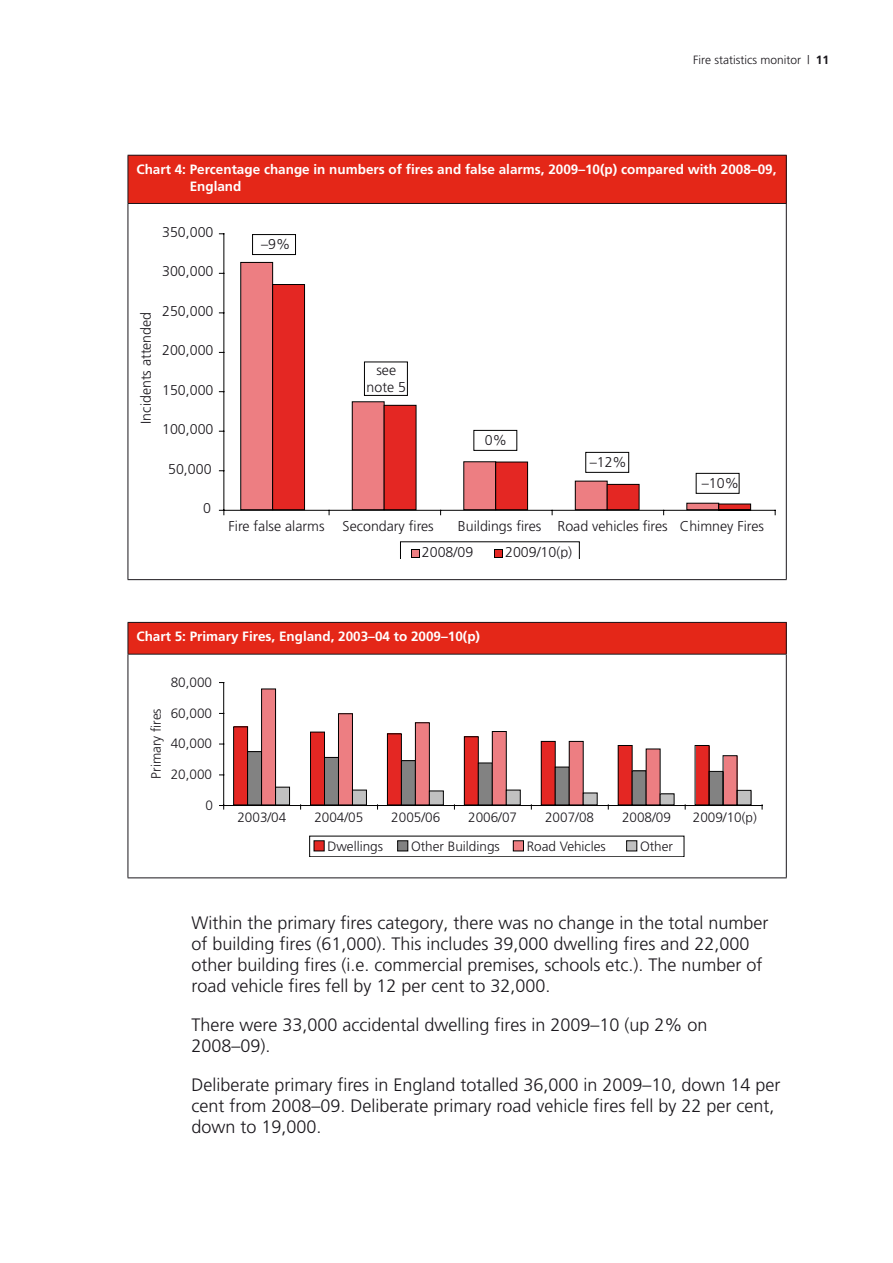
<style>
.page{position:relative;width:893px;height:1263px;background:#fff}
.page>*{position:absolute;margin:0;border:0;box-sizing:border-box;transform-origin:0 0}
.BODY_num{font:300 18px/21px "Frutiger";color:#1a171c}
.t1{font:300 14.25px/17.1px "Frutiger";color:#1a171c;text-align:center}
.TABLE_HEAD{font:700 13.5px/16.5px "Frutiger";color:#fff}
.t2{font:300 13.5px "Frutiger";color:#1a171c}
.t3{font:300 12px "Frutiger";color:#1a171c}
.s1{font-weight:700}
</style>
<div class="page">
<div style="left:128px;top:155px;width:658px;height:48px;background:#e42718"></div>
<hr style="left:128px;top:155px;width:659px;height:1px;background:#1a171c">
<hr style="left:128px;top:156px;width:1px;height:47px;background:#1a171c">
<hr style="left:786px;top:156px;width:1px;height:47px;background:#1a171c">
<hr style="left:128px;top:203px;width:659px;height:1px;background:#1a171c">
<hr style="left:128px;top:204px;width:1px;height:375px;background:#1a171c">
<hr style="left:786px;top:204px;width:1px;height:375px;background:#1a171c">
<hr style="left:128px;top:579px;width:659px;height:1px;background:#1a171c">
<svg style="left:219px;top:233px;width:556px;height:282px"></svg>
<svg style="left:400px;top:541px;width:180px;height:17px"></svg>
<svg style="left:252px;top:234px;width:488px;height:260px"></svg>
<div style="left:128px;top:622px;width:658px;height:32px;background:#e42718"></div>
<hr style="left:128px;top:622px;width:659px;height:1px;background:#1a171c">
<hr style="left:128px;top:623px;width:1px;height:31px;background:#1a171c">
<hr style="left:786px;top:623px;width:1px;height:31px;background:#1a171c">
<hr style="left:128px;top:654px;width:659px;height:1px;background:#1a171c">
<hr style="left:128px;top:654px;width:1px;height:223px;background:#1a171c">
<hr style="left:786px;top:654px;width:1px;height:223px;background:#1a171c">
<hr style="left:128px;top:877px;width:659px;height:1px;background:#1a171c">
<div style="left:234px;top:727px;width:14px;height:78px;background:#e42723"></div>
<div style="left:233px;top:726px;width:15px;height:79px;border:1px solid #010000"></div>
<div style="left:311px;top:732px;width:14px;height:73px;background:#e42723"></div>
<div style="left:310px;top:732px;width:15px;height:73px;border:1px solid #010000"></div>
<div style="left:387px;top:734px;width:14px;height:71px;background:#e42723"></div>
<div style="left:387px;top:733px;width:15px;height:72px;border:1px solid #010000"></div>
<div style="left:464px;top:737px;width:14px;height:68px;background:#e42723"></div>
<div style="left:464px;top:736px;width:15px;height:69px;border:1px solid #010000"></div>
<div style="left:541px;top:741px;width:14px;height:64px;background:#e42723"></div>
<div style="left:541px;top:741px;width:15px;height:64px;border:1px solid #010000"></div>
<div style="left:618px;top:745px;width:14px;height:60px;background:#e42723"></div>
<div style="left:696px;top:746px;width:14px;height:59px;background:#e42723"></div>
<div style="left:248px;top:752px;width:14px;height:53px;background:#828282"></div>
<div style="left:247px;top:751px;width:15px;height:54px;border:1px solid #010000"></div>
<div style="left:325px;top:757px;width:14px;height:48px;background:#828282"></div>
<div style="left:324px;top:757px;width:15px;height:48px;border:1px solid #010000"></div>
<div style="left:401px;top:761px;width:14px;height:44px;background:#828282"></div>
<div style="left:401px;top:760px;width:15px;height:45px;border:1px solid #010000"></div>
<div style="left:478px;top:763px;width:14px;height:42px;background:#828282"></div>
<div style="left:478px;top:762px;width:15px;height:43px;border:1px solid #010000"></div>
<div style="left:555px;top:767px;width:14px;height:38px;background:#828282"></div>
<div style="left:555px;top:767px;width:15px;height:38px;border:1px solid #010000"></div>
<div style="left:632px;top:771px;width:14px;height:34px;background:#828282"></div>
<div style="left:632px;top:770px;width:14px;height:35px;border:1px solid #010000"></div>
<div style="left:710px;top:772px;width:14px;height:33px;background:#828282"></div>
<div style="left:709px;top:771px;width:14px;height:34px;border:1px solid #010000"></div>
<div style="left:262px;top:689px;width:14px;height:116px;background:#ed7e82"></div>
<div style="left:261px;top:689px;width:15px;height:116px;border:1px solid #010000"></div>
<div style="left:339px;top:714px;width:13px;height:91px;background:#ed7e82"></div>
<div style="left:338px;top:713px;width:15px;height:92px;border:1px solid #010000"></div>
<div style="left:415px;top:723px;width:14px;height:82px;background:#ed7e82"></div>
<div style="left:415px;top:722px;width:15px;height:83px;border:1px solid #010000"></div>
<div style="left:492px;top:731px;width:14px;height:74px;background:#ed7e82"></div>
<div style="left:492px;top:731px;width:15px;height:74px;border:1px solid #010000"></div>
<div style="left:569px;top:741px;width:14px;height:64px;background:#ed7e82"></div>
<div style="left:646px;top:749px;width:14px;height:56px;background:#ed7e82"></div>
<div style="left:724px;top:756px;width:14px;height:49px;background:#ed7e82"></div>
<div style="left:723px;top:755px;width:14px;height:50px;border:1px solid #010000"></div>
<div style="left:276px;top:787px;width:14px;height:18px;background:#c1c1c1"></div>
<div style="left:275px;top:787px;width:15px;height:18px;border:1px solid #010000"></div>
<div style="left:352px;top:790px;width:14px;height:15px;background:#c1c1c1"></div>
<div style="left:352px;top:790px;width:15px;height:15px;border:1px solid #010000"></div>
<div style="left:429px;top:791px;width:14px;height:14px;background:#c1c1c1"></div>
<div style="left:429px;top:790px;width:15px;height:15px;border:1px solid #010000"></div>
<div style="left:506px;top:790px;width:14px;height:15px;background:#c1c1c1"></div>
<div style="left:506px;top:790px;width:15px;height:15px;border:1px solid #010000"></div>
<div style="left:583px;top:793px;width:14px;height:12px;background:#c1c1c1"></div>
<div style="left:583px;top:793px;width:15px;height:12px;border:1px solid #010000"></div>
<div style="left:660px;top:794px;width:14px;height:11px;background:#c1c1c1"></div>
<div style="left:738px;top:791px;width:14px;height:14px;background:#c1c1c1"></div>
<div style="left:737px;top:790px;width:14px;height:15px;border:1px solid #010000"></div>
<hr style="left:223px;top:682px;width:1px;height:123px;background:#010000">
<hr style="left:224px;top:805px;width:538px;height:1px;background:#010000">
<div style="left:314px;top:841px;width:10px;height:10px;background:#e42723"></div>
<div style="left:398px;top:841px;width:10px;height:10px;background:#828282"></div>
<div style="left:397px;top:840px;width:11px;height:11px;border:1px solid #010000"></div>
<div style="left:514px;top:841px;width:9px;height:10px;background:#ed7e82"></div>
<div style="left:513px;top:840px;width:11px;height:11px;border:1px solid #010000"></div>
<div style="left:627px;top:841px;width:9px;height:10px;background:#c1c1c1"></div>
<div style="left:626px;top:840px;width:11px;height:11px;border:1px solid #010000"></div>
<p class="t3" style="left:693px;top:53px;width:137px">Fire statistics monitor | <span class="s1">11</span></p>
<p class="TABLE_HEAD" style="left:190px;top:161px;width:588px;text-indent:-53px">Chart 4: Percentage change in numbers of fires and false alarms, 2009–10(p) compared with 2008–09,<br>England</p>
<p class="t1" style="left:137px;top:424px;width:114px;rotate:-90deg">Incidents attended</p>
<p class="t1" style="left:162px;top:223px;width:53px">350,000</p>
<p class="t1" style="left:162px;top:263px;width:53px">300,000</p>
<p class="t1" style="left:162px;top:302px;width:53px">250,000</p>
<p class="t1" style="left:162px;top:342px;width:53px">200,000</p>
<p class="t1" style="left:162px;top:381px;width:53px">150,000</p>
<p class="t1" style="left:162px;top:421px;width:53px">100,000</p>
<p class="t1" style="left:168px;top:460px;width:45px">50,000</p>
<p class="t1" style="left:203px;top:500px;width:9px">0</p>
<p class="t1" style="left:261px;top:236px;width:31px">–9%</p>
<p class="t1" style="left:367px;top:361px;width:41px">see note 5</p>
<p class="t1" style="left:485px;top:432px;width:24px">0%</p>
<p class="t1" style="left:590px;top:453px;width:39px">–12%</p>
<p class="t1" style="left:702px;top:474px;width:39px">–10%</p>
<p class="t1" style="left:229px;top:517px;width:97px">Fire false alarms</p>
<p class="t1" style="left:343px;top:517px;width:93px">Secondary fires</p>
<p class="t1" style="left:458px;top:517px;width:308px">Buildings fires Road vehicles fires Chimney Fires</p>
<p class="t1" style="left:422px;top:544px;width:53px">2008/09</p>
<p class="t1" style="left:505px;top:544px;width:69px">2009/10(p)</p>
<p class="TABLE_HEAD" style="left:136px;top:628px;width:345px">Chart 5: Primary Fires, England, 2003–04 to 2009–10(p)</p>
<p class="t2" style="left:171px;top:675px;width:43px">80,000</p>
<p class="t2" style="left:171px;top:705px;width:43px">60,000</p>
<p class="t2" style="left:148px;top:779px;width:72px;rotate:-90deg">Primary fires</p>
<p class="t2" style="left:171px;top:736px;width:43px">40,000</p>
<p class="t2" style="left:171px;top:767px;width:43px">20,000</p>
<p class="t2" style="left:206px;top:797px;width:9px">0</p>
<p class="t2" style="left:237px;top:810px;width:50px">2003/04</p>
<p class="t2" style="left:314px;top:810px;width:50px">2004/05</p>
<p class="t2" style="left:391px;top:810px;width:50px">2005/06</p>
<p class="t2" style="left:468px;top:810px;width:50px">2006/07</p>
<p class="t2" style="left:545px;top:810px;width:50px">2007/08</p>
<p class="t2" style="left:622px;top:810px;width:50px">2008/09</p>
<p class="t2" style="left:693px;top:810px;width:65px">2009/10(p)</p>
<p class="t2" style="left:327px;top:839px;width:57px">Dwellings</p>
<p class="t2" style="left:411px;top:839px;width:90px">Other Buildings</p>
<p class="t2" style="left:527px;top:839px;width:81px">Road Vehicles</p>
<p class="t2" style="left:640px;top:839px;width:35px">Other</p>
<p class="BODY_num" style="left:191px;top:912px;width:579px">Within the primary fires category, there was no change in the total number of building fires (61,000). This includes 39,000 dwelling fires and 22,000 other building fires (i.e. commercial premises, schools etc.). The number of road vehicle fires fell by 12 per cent to 32,000.</p>
<p class="BODY_num" style="left:191px;top:1014px;width:518px">There were 33,000 accidental dwelling fires in 2009–10 (up 2% on<br>2008–09).</p>
<p class="BODY_num" style="left:191px;top:1074px;width:591px">Deliberate primary fires in England totalled 36,000 in 2009–10, down 14 per cent from 2008–09. Deliberate primary road vehicle fires fell by 22 per cent, down to 19,000.</p>
</div>
